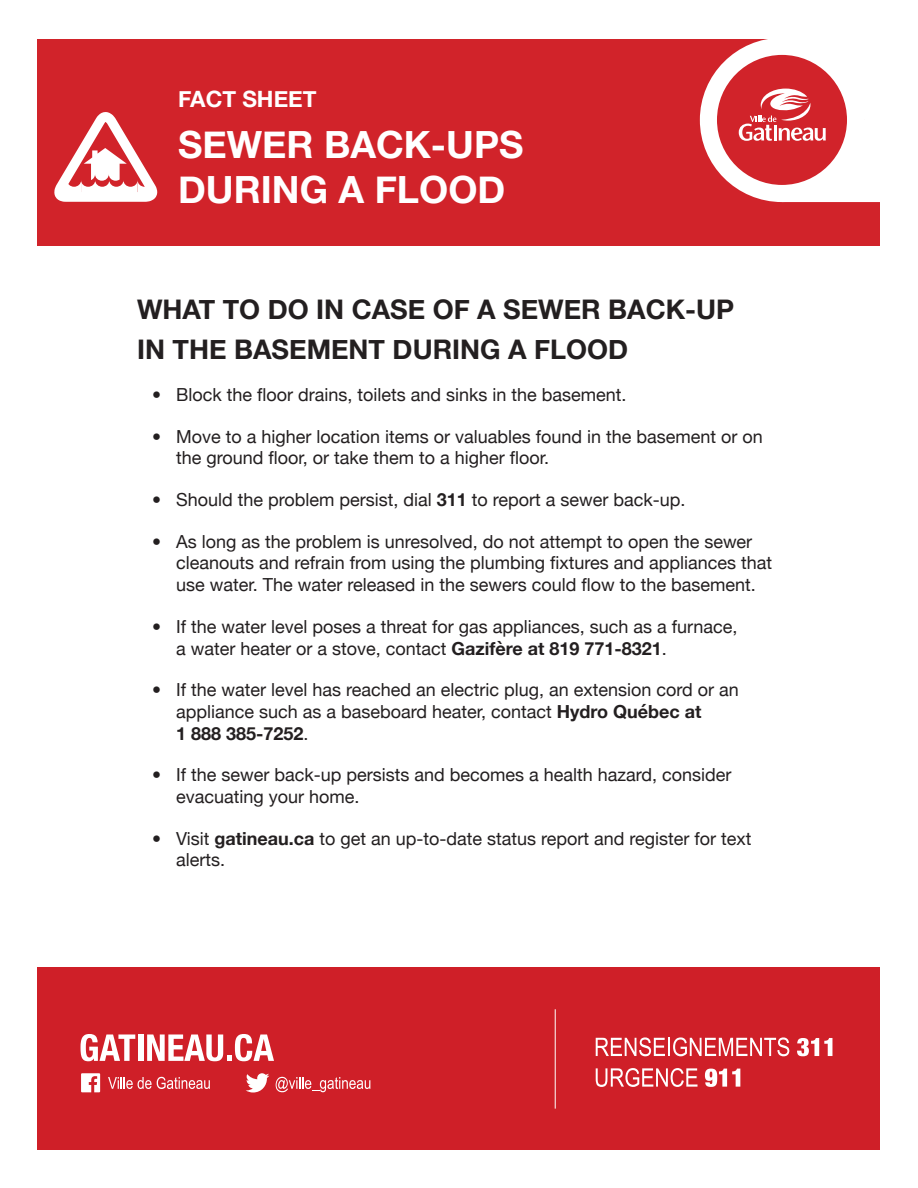
<style>
.page{position:relative;width:918px;height:1188px;background:#fff}
.page>*{position:absolute;margin:0;border:0;box-sizing:border-box;transform-origin:0 0}
.t1{font:700 37.5px/45px "Helvetica Neue";color:#fff}
.t2{font:700 27px/39.6px "Helvetica Neue";color:#231f20}
.t3{font:700 22.5px "Helvetica Neue";color:#fff}
.t4{font:18px/21.6px "Helvetica Neue";color:#231f20}
.s1{font-weight:700}
</style>
<div class="page">
<div style="left:38px;top:39px;width:842px;height:206px;background:#d1232a"></div>
<svg style="left:739px;top:39px;width:141px;height:163px"></svg>
<div style="left:700px;top:38px;width:164px;height:164px;border:17px solid #fff;border-radius:50%"></div>
<div style="left:38px;top:968px;width:842px;height:182px;background:#cf1f28"></div>
<svg style="left:596px;top:1037px;width:193px;height:19px"></svg>
<svg style="left:797px;top:1038px;width:35px;height:18px"></svg>
<svg style="left:596px;top:1068px;width:102px;height:19px"></svg>
<svg style="left:705px;top:1069px;width:35px;height:18px"></svg>
<svg style="left:81px;top:1034px;width:54px;height:27px"></svg>
<div style="left:138px;top:1034px;width:5px;height:27px;background:#fff"></div>
<svg style="left:147px;top:1034px;width:127px;height:27px"></svg>
<hr style="left:555px;top:1009px;width:1px;height:100px;background:#fff">
<svg style="left:276px;top:1077px;width:94px;height:15px"></svg>
<svg style="left:108px;top:1077px;width:102px;height:12px"></svg>
<svg style="left:246px;top:1073px;width:23px;height:20px"></svg>
<svg style="left:81px;top:1073px;width:19px;height:19px"></svg>
<svg style="left:54px;top:112px;width:102px;height:90px"></svg>
<p class="t3" style="left:178px;top:81px;width:140px">FACT SHEET</p>
<h1 class="t1" style="left:178px;top:123px;width:347px">SEWER BACK-UPS<br>DURING A FLOOD</h1>
<h2 class="t2" style="left:137px;top:291px;width:599px">WHAT TO DO IN CASE OF A SEWER BACK-UP<br>IN THE BASEMENT DURING A FLOOD</h2>
<p class="t4" style="left:152px;top:383px;width:476px">• Block the floor drains, toilets and sinks in the basement.</p>
<p class="t4" style="left:176px;top:425px;width:588px;text-indent:-24px">• Move to a higher location items or valuables found in the basement or on the ground floor, or take them to a higher floor.</p>
<p class="t4" style="left:152px;top:489px;width:535px">• Should the problem persist, dial <span class="s1">311</span> to report a sewer back-up.</p>
<p class="t4" style="left:176px;top:530px;width:598px;text-indent:-24px">• As long as the problem is unresolved, do not attempt to open the sewer cleanouts and refrain from using the plumbing fixtures and appliances that use water. The water released in the sewers could flow to the basement.</p>
<p class="t4" style="left:176px;top:615px;width:563px;text-indent:-24px">• If the water level poses a threat for gas appliances, such as a furnace, a water heater or a stove, contact <span class="s1">Gazifère at 819 771-8321</span>.</p>
<p class="t4" style="left:176px;top:679px;width:564px;text-indent:-24px">• If the water level has reached an electric plug, an extension cord or an appliance such as a baseboard heater, contact <span class="s1">Hydro Québec at<br>1 888 385-7252</span>.</p>
<p class="t4" style="left:176px;top:764px;width:557px;text-indent:-24px">• If the sewer back-up persists and becomes a health hazard, consider evacuating your home.</p>
<p class="t4" style="left:176px;top:827px;width:577px;text-indent:-24px">• Visit <span class="s1">gatineau.ca</span> to get an up-to-date status report and register for text alerts.</p>
</div>
